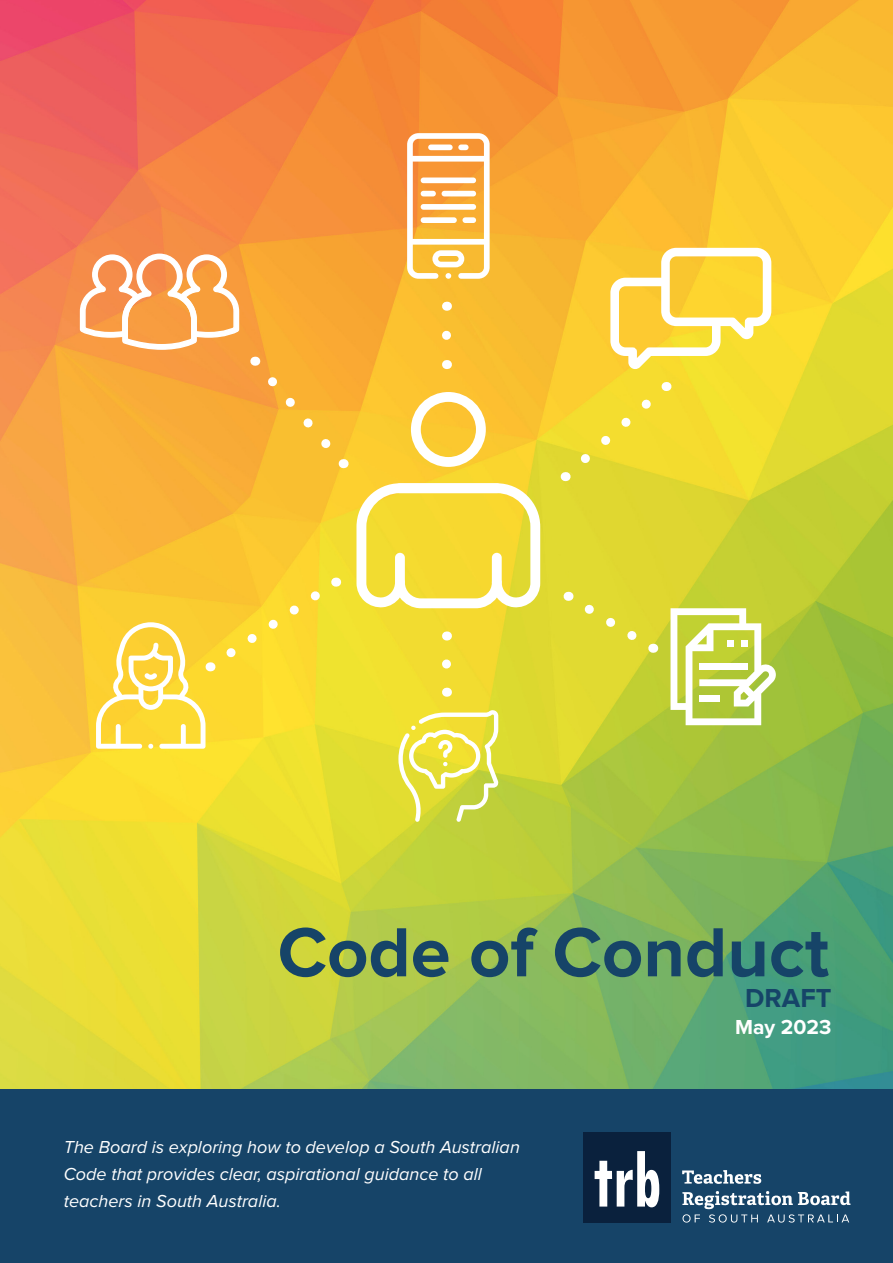
<style>
.page{position:relative;width:893px;height:1263px;background:#fff}
.page>*{position:absolute;margin:0;border:0;box-sizing:border-box;transform-origin:0 0}
.t1{font:700 72px "Proxima Nova";color:#164468}
.t2{font:700 27px "Proxima Nova";color:#164468}
.t3{font:700 21px "Proxima Nova";color:#fff}
.t4{font:italic 18px/27px "Proxima Nova";color:#fff}
</style>
<div class="page">
<img style="left:0;top:0;width:893px;height:1089px">
<div style="left:0;top:1089px;width:893px;height:174px;background:#164468"></div>
<svg style="left:682px;top:1170px;width:79px;height:14px"></svg>
<svg style="left:682px;top:1191px;width:168px;height:31px"></svg>
<div style="left:583px;top:1133px;width:88px;height:90px;background:#0a213d"></div>
<svg style="left:595px;top:1151px;width:64px;height:56px"></svg>
<svg style="left:79px;top:253px;width:161px;height:98px"></svg>
<svg style="left:608px;top:246px;width:165px;height:126px"></svg>
<svg style="left:356px;top:483px;width:184px;height:125px"></svg>
<div style="left:395px;top:483px;width:107px;height:10px;background:#fff;border-radius:5px"></div>
<div style="left:395px;top:553px;width:10px;height:34px;background:#fff;border-radius:5px"></div>
<div style="left:492px;top:553px;width:10px;height:34px;background:#fff;border-radius:5px"></div>
<svg style="left:411px;top:392px;width:75px;height:75px"></svg>
<svg style="left:407px;top:133px;width:83px;height:146px"></svg>
<div style="left:428px;top:145px;width:25px;height:5px;background:#fff;border-radius:3px"></div>
<div style="left:458px;top:145px;width:11px;height:5px;background:#fff;border-radius:3px"></div>
<svg style="left:670px;top:608px;width:106px;height:117px"></svg>
<div style="left:699px;top:695px;width:20px;height:7px;background:#fff"></div>
<div style="left:727px;top:639px;width:7px;height:7px;background:#fff"></div>
<div style="left:741px;top:639px;width:6px;height:7px;background:#fff"></div>
<svg style="left:573px;top:382px;width:96px;height:89px"></svg>
<div style="left:577px;top:597px;width:78px;height:57px;background:#e1da31"></div>
<svg style="left:96px;top:622px;width:115px;height:127px"></svg>
<svg style="left:218px;top:577px;width:120px;height:88px"></svg>
<svg style="left:255px;top:357px;width:92px;height:111px"></svg>
<svg style="left:442px;top:321px;width:9px;height:14px"></svg>
<svg style="left:442px;top:650px;width:9px;height:14px"></svg>
<svg style="left:398px;top:710px;width:100px;height:112px"></svg>
<p class="t1" style="left:278px;top:919px;width:553px">Code of Conduct</p>
<p class="t2" style="left:745px;top:985px;width:88px">DRAFT</p>
<p class="t4" style="left:64px;top:1134px;width:458px">The Board is exploring how to develop a South Australian<br>Code that provides clear, aspirational guidance to all teachers in South Australia.</p>
<p class="t3" style="left:735px;top:1017px;width:98px">May 2023</p>
</div>
